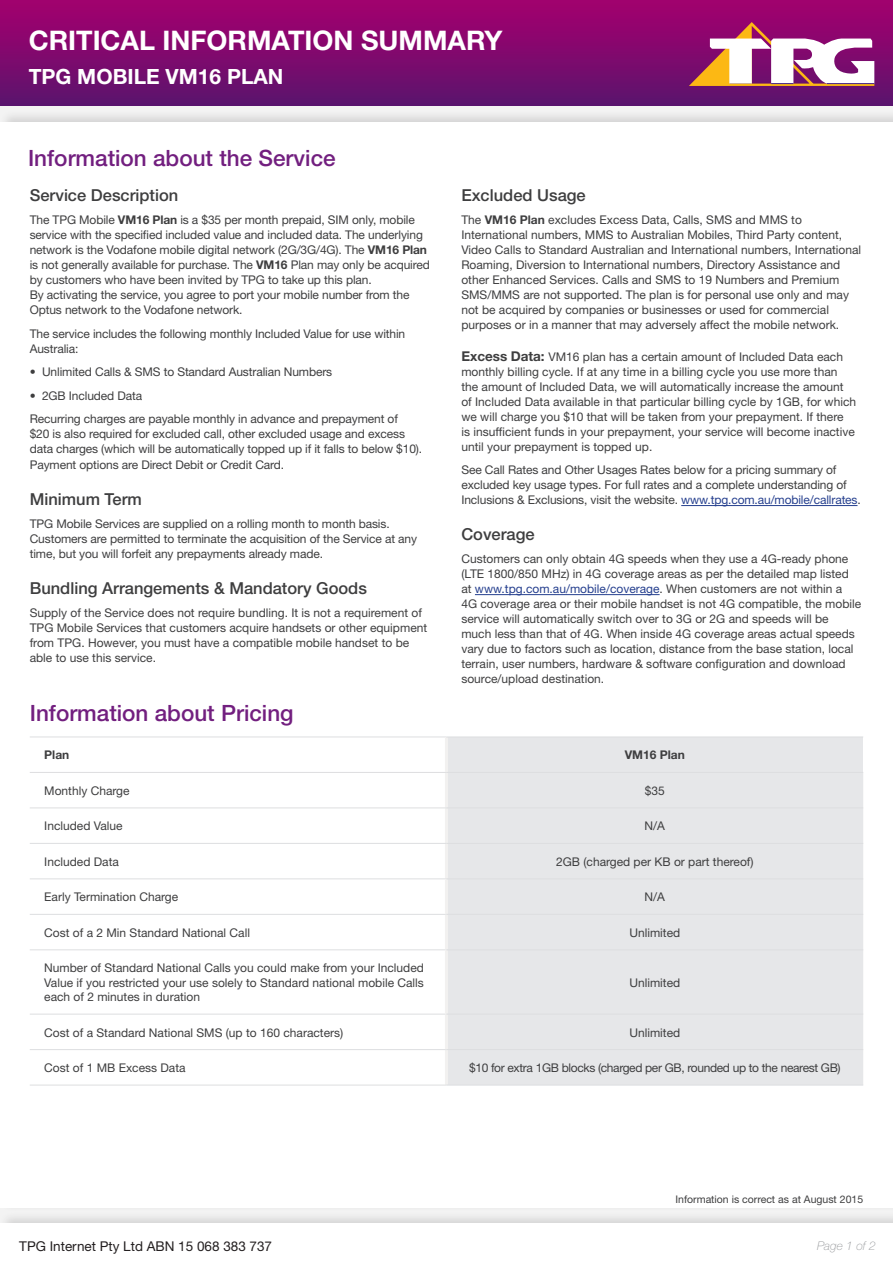
<style>
.page{position:relative;width:893px;height:1263px;background:#fff}
.page>*{position:absolute;margin:0;border:0;box-sizing:border-box;transform-origin:0 0}
.t1{font:700 27px "Helvetica Neue LT";color:#fff}
.Heading_1{font:500 22.5px "Helvetica Neue LT";color:#721f7f}
.t2{font:700 21px "Helvetica Neue LT";color:#fff}
.List_Paragraph{font:500 16.5px "Helvetica Neue LT";color:#3e3e3f}
.Heading_1-2{font:500 16.5px "Helvetica Neue LT";color:#3e3e3f}
.t3{font:13.5px "Helvetica Neue LT";color:#231f20}
.List_Paragraph-2{font:12px/15px "Helvetica Neue LT";color:#3e3e3f}
.t4{font:12px/14.4px "Helvetica Neue";color:#3e3e3f;text-align:justify}
.t5{font:12px "Helvetica Neue";letter-spacing:-.03em;color:#3e3e3f}
.t6{font:700 12px "Helvetica Neue";color:#3e3e3f}
.t7{font:italic 100 12px "Helvetica Neue LT";color:#939598}
.t8{font:10.5px "Helvetica Neue LT";color:#3e3e3f}
.s1{font-weight:700}
.s2{font-weight:700;font-size:13.5px}
.s3{color:#253f8e}
</style>
<div class="page">
<div style="left:0;top:1211px;width:893px;height:52px;background:#231f20;opacity:.15"></div>
<div style="left:0;top:1223px;width:893px;height:40px;background:#fff"></div>
<div style="left:0;top:0;width:893px;height:106px;background:linear-gradient(to bottom,#a5006e,#5c136d)"></div>
<svg style="left:689px;top:22px;width:185px;height:64px"></svg>
<hr style="left:681px;top:505px;width:176px;height:1px;background:#253f8e">
<hr style="left:475px;top:594px;width:185px;height:1px;background:#253f8e">
<div style="left:446px;top:737px;width:417px;height:35px;background:#e6e7e9"></div>
<svg style="left:30px;top:808px;width:415px;height:277px"></svg>
<div style="left:448px;top:773px;width:415px;height:312px;background:#e6e7e9"></div>
<hr style="left:445px;top:773px;width:3px;height:34px;background:#f2f1f0">
<hr style="left:445px;top:808px;width:3px;height:35px;background:#f2f1f0">
<hr style="left:445px;top:844px;width:3px;height:34px;background:#f2f1f0">
<hr style="left:445px;top:1050px;width:3px;height:35px;background:#f2f1f0">
<hr style="left:30px;top:807px;width:416px;height:1px;background:#dddee0">
<hr style="left:30px;top:843px;width:416px;height:1px;background:#dddee0">
<hr style="left:30px;top:1049px;width:416px;height:1px;background:#dddee0">
<hr style="left:30px;top:878px;width:416px;height:1px;background:#dddee0">
<hr style="left:30px;top:1085px;width:416px;height:1px;background:#dddee0">
<hr style="left:30px;top:914px;width:416px;height:1px;background:#dddee0">
<hr style="left:30px;top:949px;width:416px;height:1px;background:#dddee0">
<hr style="left:30px;top:1014px;width:416px;height:1px;background:#dddee0">
<hr style="left:445px;top:879px;width:3px;height:35px;background:#f2f1f0">
<hr style="left:445px;top:915px;width:3px;height:34px;background:#f2f1f0">
<hr style="left:445px;top:950px;width:3px;height:64px;background:#f2f1f0">
<hr style="left:445px;top:1014px;width:3px;height:35px;background:#f2f1f0">
<hr style="left:446px;top:807px;width:417px;height:1px;background:#dddee0">
<hr style="left:446px;top:843px;width:417px;height:1px;background:#dddee0">
<hr style="left:446px;top:1049px;width:417px;height:1px;background:#dddee0">
<hr style="left:446px;top:878px;width:417px;height:1px;background:#dddee0">
<hr style="left:446px;top:1085px;width:417px;height:1px;background:#dddee0">
<hr style="left:446px;top:914px;width:417px;height:1px;background:#dddee0">
<hr style="left:446px;top:949px;width:417px;height:1px;background:#dddee0">
<hr style="left:446px;top:1014px;width:417px;height:1px;background:#dddee0">
<hr style="left:30px;top:736px;width:416px;height:1px;background:#dddee0">
<hr style="left:30px;top:772px;width:416px;height:1px;background:#dddee0">
<hr style="left:445px;top:737px;width:3px;height:35px;background:#f2f1f0">
<hr style="left:446px;top:736px;width:417px;height:1px;background:#dddee0">
<hr style="left:446px;top:772px;width:417px;height:1px;background:#dddee0">
<p class="t1" style="left:29px;top:23px;width:475px">CRITICAL INFORMATION SUMMARY</p>
<p class="t2" style="left:29px;top:63px;width:256px">TPG MOBILE VM16 PLAN</p>
<p class="Heading_1" style="left:28px;top:145px;width:309px">Information about the Service</p>
<p class="Heading_1-2" style="left:30px;top:185px;width:150px">Service Description</p>
<p class="List_Paragraph-2" style="left:30px;top:212px;width:402px">The TPG Mobile <span class="s1">VM16 Plan</span> is a $35 per month prepaid, SIM only, mobile service with the specified included value and included data. The underlying network is the Vodafone mobile digital network (2G/3G/4G). The <span class="s1">VM16 Plan </span>is not generally available for purchase. The <span class="s1">VM16</span> Plan may only be acquired by customers who have been invited by TPG to take up this plan.<br>By activating the service, you agree to port your mobile number from the Optus network to the Vodafone network.</p>
<p class="List_Paragraph-2" style="left:30px;top:326px;width:377px">The service includes the following monthly Included Value for use within<br>Australia:</p>
<p class="List_Paragraph-2" style="left:30px;top:364px;width:304px">• Unlimited Calls &amp; SMS to Standard Australian Numbers</p>
<p class="List_Paragraph-2" style="left:30px;top:388px;width:114px">• 2GB Included Data</p>
<p class="List_Paragraph-2" style="left:30px;top:411px;width:394px">Recurring charges are payable monthly in advance and prepayment of<br>$20 is also required for excluded call, other excluded usage and excess data charges (which will be automatically topped up if it falls to below $10).<br>Payment options are Direct Debit or Credit Card.</p>
<p class="List_Paragraph" style="left:30px;top:489px;width:114px">Minimum Term</p>
<p class="List_Paragraph-2" style="left:30px;top:516px;width:389px">TPG Mobile Services are supplied on a rolling month to month basis.<br>Customers are permitted to terminate the acquisition of the Service at any time, but you will forfeit any prepayments already made.</p>
<p class="List_Paragraph" style="left:30px;top:578px;width:339px">Bundling Arrangements &amp; Mandatory Goods</p>
<p class="List_Paragraph-2" style="left:30px;top:605px;width:399px">Supply of the Service does not require bundling. It is not a requirement of TPG Mobile Services that customers acquire handsets or other equipment from TPG. However, you must have a compatible mobile handset to be able to use this service.</p>
<p class="List_Paragraph" style="left:461px;top:185px;width:126px">Excluded Usage</p>
<p class="List_Paragraph-2" style="left:461px;top:212px;width:401px">The <span class="s1">VM16 Plan</span> excludes Excess Data, Calls, SMS and MMS to International numbers, MMS to Australian Mobiles, Third Party content, Video Calls to Standard Australian and International numbers, International Roaming, Diversion to International numbers, Directory Assistance and other Enhanced Services. Calls and SMS to 19 Numbers and Premium SMS/MMS are not supported. The plan is for personal use only and may not be acquired by companies or businesses or used for commercial purposes or in a manner that may adversely affect the mobile network.</p>
<p class="List_Paragraph-2" style="left:461px;top:349px;width:396px"><span class="s2">Excess Data:</span> VM16 plan has a certain amount of Included Data each monthly billing cycle. If at any time in a billing cycle you use more than the amount of Included Data, we will automatically increase the amount of Included Data available in that particular billing cycle by 1GB, for which we will charge you $10 that will be taken from your prepayment. If there<br>is insufficient funds in your prepayment, your service will become inactive until your prepayment is topped up.</p>
<p class="List_Paragraph-2" style="left:461px;top:462px;width:401px">See Call Rates and Other Usages Rates below for a pricing summary of excluded key usage types. For full rates and a complete understanding of<br>Inclusions &amp; Exclusions, visit the website. <span class="s3">www.tpg.com.au/mobile/callrates</span>.</p>
<p class="List_Paragraph" style="left:461px;top:524px;width:75px">Coverage</p>
<p class="List_Paragraph-2" style="left:461px;top:551px;width:401px">Customers can only obtain 4G speeds when they use a 4G-ready phone (LTE 1800/850 MHz) in 4G coverage areas as per the detailed map listed at <span class="s3">www.tpg.com.au/mobile/coverage</span>. When customers are not within a<br>4G coverage area or their mobile handset is not 4G compatible, the mobile service will automatically switch over to 3G or 2G and speeds will be much less than that of 4G. When inside 4G coverage areas actual speeds vary due to factors such as location, distance from the base station, local terrain, user numbers, hardware &amp; software configuration and download source/upload destination.</p>
<p class="Heading_1" style="left:30px;top:700px;width:265px">Information about Pricing</p>
<p class="t6" style="left:44px;top:748px;width:27px">Plan</p>
<p class="t6" style="left:625px;top:748px;width:62px">VM16 Plan</p>
<p class="t4" style="left:44px;top:783px;width:87px">Monthly Charge</p>
<p class="t4" style="left:645px;top:783px;width:22px">$35</p>
<p class="t4" style="left:44px;top:819px;width:80px">Included Value</p>
<p class="t4" style="left:645px;top:819px;width:22px">N/A</p>
<p class="t4" style="left:44px;top:854px;width:76px">Included Data</p>
<p class="t4" style="left:556px;top:854px;width:199px">2GB (charged per KB or part thereof)</p>
<p class="t4" style="left:44px;top:890px;width:135px">Early Termination Charge</p>
<p class="t4" style="left:645px;top:890px;width:22px">N/A</p>
<p class="t4" style="left:44px;top:925px;width:207px">Cost of a 2 Min Standard National Call</p>
<p class="t4" style="left:629px;top:925px;width:52px">Unlimited</p>
<p class="t4" style="left:44px;top:961px;width:381px">Number of Standard National Calls you could make from your Included Value if you restricted your use solely to Standard national mobile Calls each of 2 minutes in duration</p>
<p class="t4" style="left:629px;top:975px;width:52px">Unlimited</p>
<p class="t4" style="left:44px;top:1025px;width:300px">Cost of a Standard National SMS (up to 160 characters)</p>
<p class="t4" style="left:629px;top:1025px;width:52px">Unlimited</p>
<p class="t4" style="left:44px;top:1060px;width:143px">Cost of 1 MB Excess Data</p>
<p class="t5" style="left:469px;top:1060px;width:373px">$10 for extra 1GB blocks (charged per GB, rounded up to the nearest GB)</p>
<p class="t8" style="left:675px;top:1193px;width:189px">Information is correct as at August 2015</p>
<p class="t3" style="left:19px;top:1238px;width:254px">TPG Internet Pty Ltd ABN 15 068 383 737</p>
<p class="t7" style="left:817px;top:1238px;width:60px">Page 1 of 2</p>
</div>
